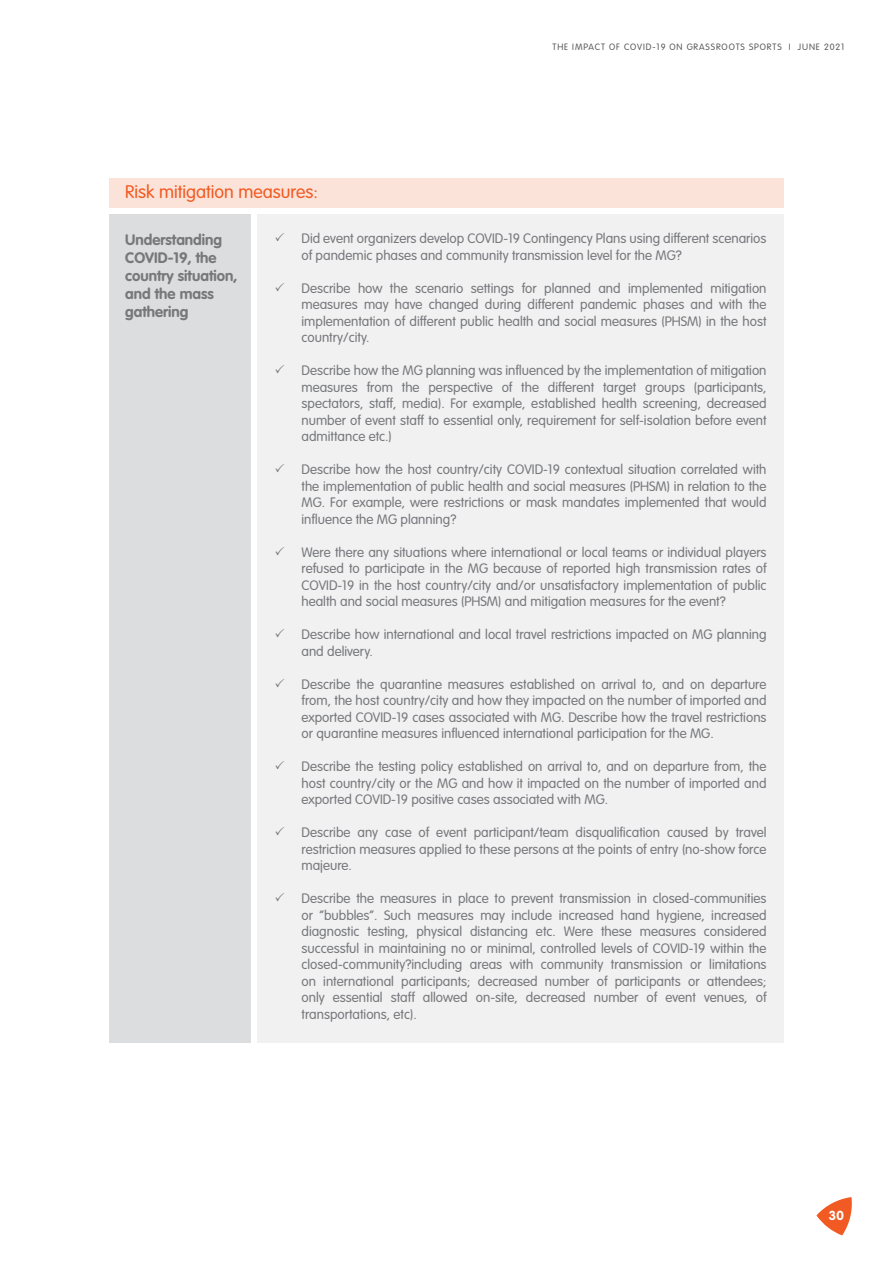
<style>
.page{position:relative;width:893px;height:1263px;background:#fff}
.page>*{position:absolute;margin:0;border:0;box-sizing:border-box;transform-origin:0 0}
.H1_number{font:300 18px "VAG Rounded Std";color:#f15a22}
.H1_number-2{font:700 15px/18px "VAG Rounded Std";color:#77787b}
.H1_number-3{font:300 13.5px/16.5px "VAG Rounded Std";color:#77787b;text-align:justify}
.t1{font:700 12.9px "VAG Rounded Std";color:#fff}
.t2{font:300 9px "VAG Rounded LT";letter-spacing:.1em;color:#58595b}
</style>
<div class="page">
<svg style="left:816px;top:1197px;width:36px;height:38px"></svg>
<div style="left:257px;top:215px;width:526px;height:828px;background:#f1f1f2"></div>
<div style="left:109px;top:215px;width:142px;height:828px;background:#dcddde"></div>
<div style="left:109px;top:179px;width:674px;height:29px;background:#fce3d9"></div>
<p class="H1_number" style="left:125px;top:182px;width:194px">Risk mitigation measures:</p>
<p class="t2" style="left:552px;top:42px;width:293px">THE IMPACT OF COVID-19 ON GRASSROOTS SPORTS I JUNE 2021</p>
<p class="H1_number-2" style="left:125px;top:231px;width:114px">Understanding<br>COVID-19, the country situation, and the mass gathering</p>
<p class="H1_number-3" style="left:301px;top:230px;width:466px">Did event organizers develop COVID-19 Contingency Plans using different scenarios of pandemic phases and community transmission level for the MG?</p>
<p class="H1_number-3" style="left:301px;top:280px;width:467px">Describe how the scenario settings for planned and implemented mitigation measures may have changed during different pandemic phases and with the implementation of different public health and social measures (PHSM) in the host country/city.</p>
<p class="H1_number-3" style="left:301px;top:362px;width:467px">Describe how the MG planning was influenced by the implementation of mitigation measures from the perspective of the different target groups (participants, spectators, staff, media). For example, established health screening, decreased number of event staff to essential only, requirement for self-isolation before event admittance etc.)</p>
<p class="H1_number-3" style="left:301px;top:461px;width:467px">Describe how the host country/city COVID-19 contextual situation correlated with the implementation of public health and social measures (PHSM) in relation to the MG. For example, were restrictions or mask mandates implemented that would influence the MG planning?</p>
<p class="H1_number-3" style="left:301px;top:544px;width:467px">Were there any situations where international or local teams or individual players refused to participate in the MG because of reported high transmission rates of COVID-19 in the host country/city and/or unsatisfactory implementation of public health and social measures (PHSM) and mitigation measures for the event?</p>
<p class="H1_number-3" style="left:301px;top:626px;width:466px">Describe how international and local travel restrictions impacted on MG planning and delivery.</p>
<p class="H1_number-3" style="left:301px;top:676px;width:467px">Describe the quarantine measures established on arrival to, and on departure from, the host country/city and how they impacted on the number of imported and exported COVID-19 cases associated with MG. Describe how the travel restrictions or quarantine measures influenced international participation for the MG.</p>
<p class="H1_number-3" style="left:301px;top:758px;width:467px">Describe the testing policy established on arrival to, and on departure from, the host country/city or the MG and how it impacted on the number of imported and exported COVID-19 positive cases associated with MG.</p>
<p class="H1_number-3" style="left:301px;top:824px;width:467px">Describe any case of event participant/team disqualification caused by travel restriction measures applied to these persons at the points of entry (no-show force majeure.</p>
<p class="H1_number-3" style="left:301px;top:890px;width:467px">Describe the measures in place to prevent transmission in closed-communities or “bubbles”. Such measures may include increased hand hygiene, increased diagnostic testing, physical distancing etc. Were these measures considered successful in maintaining no or minimal, controlled levels of COVID-19 within the closed-community?including areas with community transmission or limitations on international participants; decreased number of participants or attendees; only essential staff allowed on-site, decreased number of event venues, of transportations, etc).</p>
<p class="t1" style="left:829px;top:1208px;width:17px">30</p>
</div>
